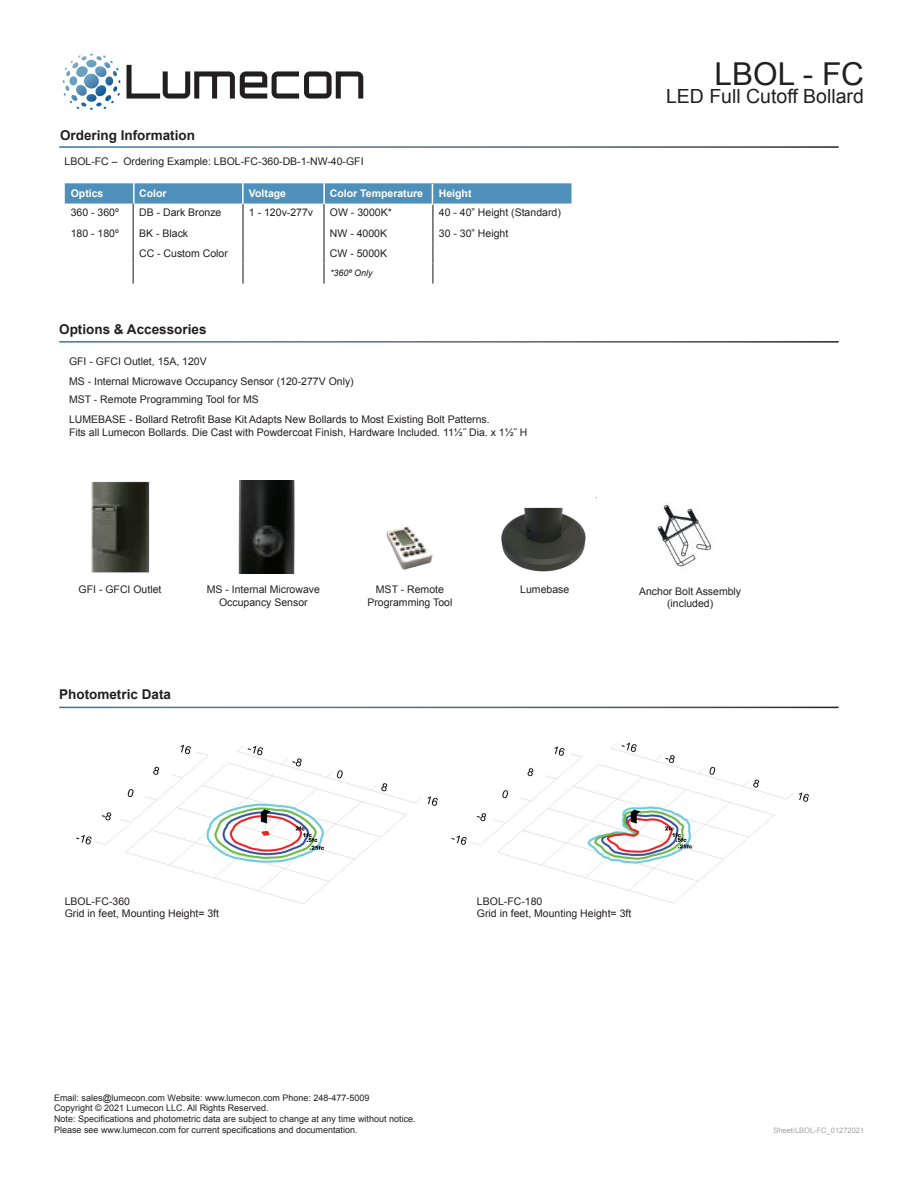
<style>
.page{position:relative;width:918px;height:1193px;background:#fff}
.page>*{position:absolute;margin:0;border:0;box-sizing:border-box;transform-origin:0 0}
.t1{font:31.5px "Arial";color:#231f20}
.t2{font:19.5px "Arial";color:#231f20}
.t3{font:700 13.5px "Arial";color:#231f20}
.t4{font:10.5px/12.6px "Arial";color:#231f20}
.t5{font:700 10.5px "Arial";color:#fff}
.t6{font:9px/10.8px "Arial";color:#231f20}
.t7{font:italic 9px "Arial";color:#231f20}
.t8{font:7.5px "Arial";color:#a1a3a6}
</style>
<div class="page">
<svg style="left:127px;top:65px;width:236px;height:33px"></svg>
<svg style="left:63px;top:54px;width:57px;height:56px"></svg>
<hr style="left:132px;top:203px;width:2px;height:20px;background:#626163">
<hr style="left:242px;top:203px;width:2px;height:20px;background:#626163">
<hr style="left:323px;top:203px;width:2px;height:20px;background:#626163">
<hr style="left:432px;top:203px;width:2px;height:20px;background:#626163">
<hr style="left:132px;top:223px;width:2px;height:20px;background:#626163">
<hr style="left:242px;top:223px;width:2px;height:20px;background:#626163">
<hr style="left:323px;top:223px;width:2px;height:20px;background:#626163">
<hr style="left:432px;top:223px;width:2px;height:20px;background:#626163">
<hr style="left:132px;top:243px;width:2px;height:20px;background:#626163">
<hr style="left:242px;top:243px;width:2px;height:20px;background:#626163">
<hr style="left:323px;top:243px;width:2px;height:20px;background:#626163">
<hr style="left:432px;top:243px;width:2px;height:20px;background:#626163">
<hr style="left:132px;top:263px;width:2px;height:20px;background:#626163">
<hr style="left:242px;top:263px;width:2px;height:20px;background:#626163">
<hr style="left:323px;top:263px;width:2px;height:20px;background:#626163">
<hr style="left:432px;top:263px;width:2px;height:20px;background:#626163">
<svg style="left:65px;top:183px;width:507px;height:22px;background:#5e9abf"></svg>
<img style="left:501px;top:497px;width:96px;height:75px">
<img style="left:238px;top:480px;width:57px;height:93px">
<img style="left:386px;top:527px;width:47px;height:43px">
<img style="left:89px;top:481px;width:61px;height:92px">
<img style="left:657px;top:503px;width:55px;height:64px">
<img style="left:76px;top:742px;width:733px;height:162px">
<p class="t3" style="left:60px;top:126px;width:137px">Ordering Information</p>
<p class="t4" style="left:64px;top:155px;width:301px">LBOL-FC – Ordering Example: LBOL-FC-360-DB-1-NW-40-GFI</p>
<p class="t5" style="left:71px;top:186px;width:34px">Optics</p>
<p class="t5" style="left:139px;top:186px;width:29px">Color</p>
<p class="t5" style="left:249px;top:186px;width:39px">Voltage</p>
<p class="t5" style="left:330px;top:186px;width:95px">Color Temperature</p>
<p class="t5" style="left:439px;top:186px;width:34px">Height</p>
<p class="t4" style="left:71px;top:206px;width:50px">360 - 360º</p>
<p class="t4" style="left:139px;top:206px;width:84px">DB - Dark Bronze</p>
<p class="t4" style="left:249px;top:206px;width:66px">1 - 120v-277v</p>
<p class="t4" style="left:330px;top:206px;width:63px">OW - 3000K*</p>
<p class="t4" style="left:439px;top:206px;width:123px">40 - 40” Height (Standard)</p>
<p class="t4" style="left:71px;top:227px;width:50px">180 - 180º</p>
<p class="t4" style="left:139px;top:227px;width:51px">BK - Black</p>
<p class="t4" style="left:330px;top:227px;width:59px">NW - 4000K</p>
<p class="t4" style="left:439px;top:227px;width:71px">30 - 30” Height</p>
<p class="t4" style="left:139px;top:247px;width:90px">CC - Custom Color</p>
<p class="t4" style="left:330px;top:247px;width:59px">CW - 5000K</p>
<p class="t7" style="left:330px;top:267px;width:44px">*360º Only</p>
<p class="t3" style="left:59px;top:320px;width:149px">Options &amp; Accessories</p>
<p class="t4" style="left:69px;top:351px;width:286px;line-height:20.2px">GFI - GFCI Outlet, 15A, 120V<br>MS - Internal Microwave Occupancy Sensor (120-277V Only)</p>
<p class="t4" style="left:69px;top:390px;width:422px;line-height:19.6px">MST - Remote Programming Tool for MS<br>LUMEBASE - Bollard Retrofit Base Kit Adapts New Bollards to Most Existing Bolt Patterns.</p>
<p class="t4" style="left:69px;top:426px;width:460px">Fits all Lumecon Bollards. Die Cast with Powdercoat Finish, Hardware Included. 11½˝ Dia. x 1½˝ H</p>
<h1 class="t1" style="left:715px;top:53px;width:151px">LBOL - FC</h1>
<h2 class="t2" style="left:666px;top:84px;width:199px">LED Full Cutoff Bollard</h2>
<p class="t4" style="left:79px;top:583px;width:84px">GFI - GFCI Outlet</p>
<p class="t4" style="left:639px;top:584px;width:104px;text-align:center">Anchor Bolt Assembly (included)</p>
<p class="t4" style="left:207px;top:583px;width:115px">MS - Internal Microwave</p>
<p class="t4" style="left:520px;top:583px;width:51px">Lumebase</p>
<p class="t4" style="left:219px;top:596px;width:90px">Occupancy Sensor</p>
<p class="t4" style="left:367px;top:583px;width:87px;text-align:center">MST - Remote<br>Programming Tool</p>
<p class="t3" style="left:59px;top:685px;width:113px">Photometric Data</p>
<p class="t4" style="left:65px;top:895px;width:156px">LBOL-FC-360<br>Grid in feet, Mounting Height= 3ft</p>
<p class="t4" style="left:477px;top:895px;width:156px">LBOL-FC-180<br>Grid in feet, Mounting Height= 3ft</p>
<p class="t6" style="left:54px;top:1092px;width:363px">Email: sales@lumecon.com Website: www.lumecon.com Phone: 248-477-5009<br>Copyright © 2021 Lumecon LLC. All Rights Reserved.<br>Note: Specifications and photometric data are subject to change at any time without notice.<br>Please see www.lumecon.com for current specifications and documentation.</p>
<p class="t8" style="left:773px;top:1125px;width:92px">Sheet/LBOL-FC_01272021</p>
</div>
